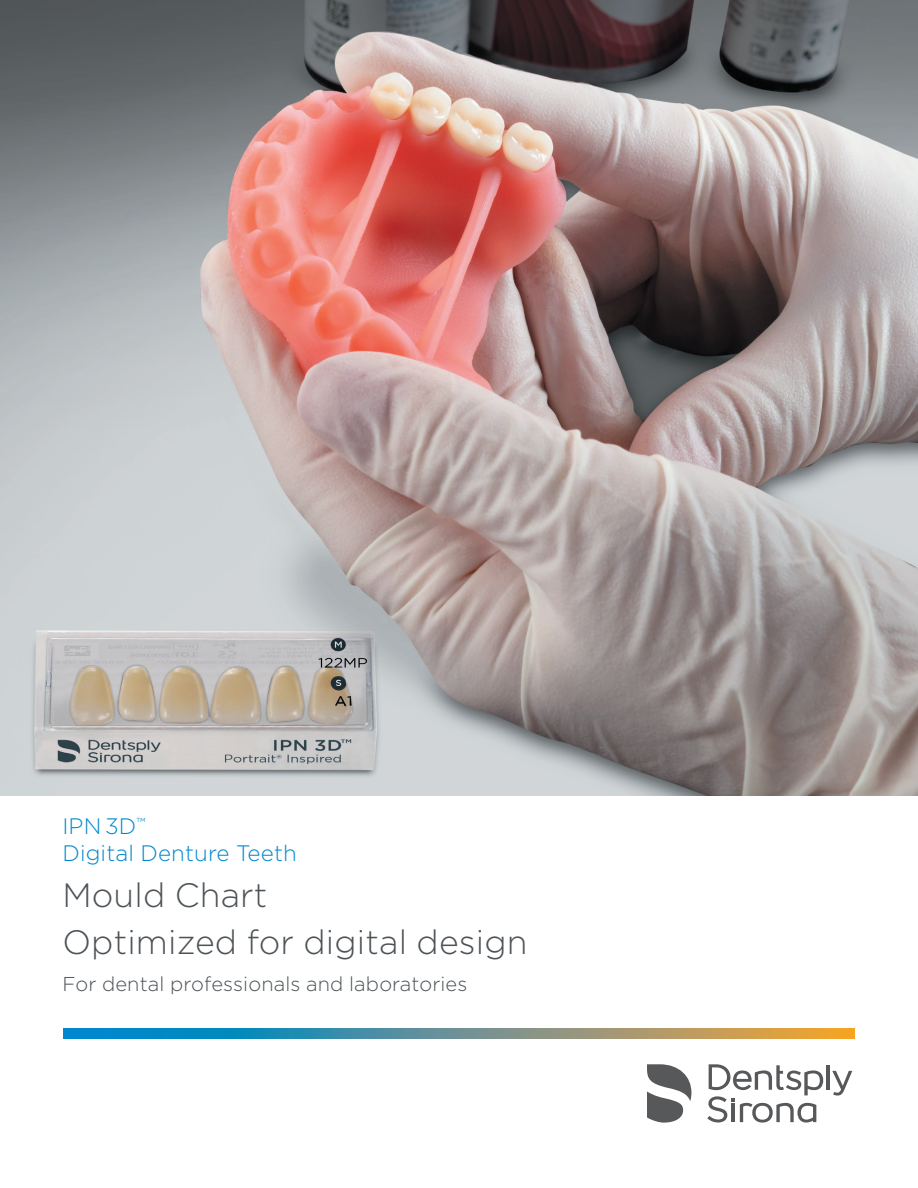
<style>
.page{position:relative;width:918px;height:1188px;background:#fff}
.page>*{position:absolute;margin:0;border:0;box-sizing:border-box;transform-origin:0 0}
.t1{font:300 33.75px/46.2px "Gotham";letter-spacing:.005em;color:#4c5256}
.t2{font:300 22.35px/26.8px "Gotham";letter-spacing:.005em;color:#0088ce}
.t3{font:300 20.1px "Gotham";letter-spacing:.005em;color:#4c5256}
</style>
<div class="page">
<svg style="left:64px;top:1029px;width:790px;height:10px;background:#6a928d"></svg>
<hr style="left:826px;top:1065px;width:4px;height:25px;background:#57585a">
<svg style="left:832px;top:1071px;width:20px;height:25px"></svg>
<svg style="left:707px;top:1064px;width:116px;height:59px"></svg>
<svg style="left:647px;top:1064px;width:45px;height:59px"></svg>
<img style="left:0;top:0;width:918px;height:795px">
<p class="t2" style="left:62px;top:812px;width:236px">IPN 3D<sup>™<br></sup>Digital Denture Teeth</p>
<h1 class="t1" style="left:62px;top:872px;width:467px">Mould Chart<br>Optimized for digital design</h1>
<p class="t3" style="left:62px;top:973px;width:407px">For dental professionals and laboratories</p>
</div>
